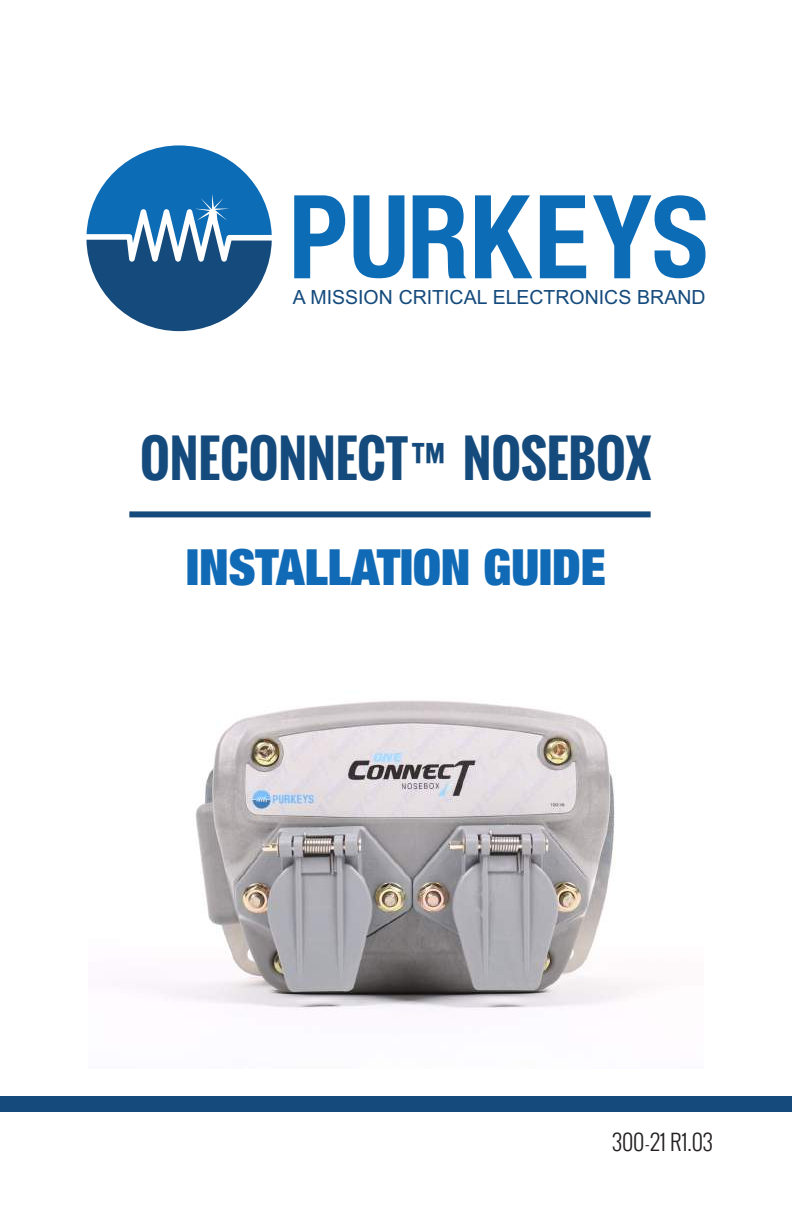
<style>
.page{position:relative;width:792px;height:1224px;background:#fff}
.page>*{position:absolute;margin:0;border:0;box-sizing:border-box;transform-origin:0 0}
.t1{font:700 50px "Oswald";color:#144a7c}
.t2{font:900 condensed 50px "Helvetica Neue LT Std";color:#116ab5}
.t3{font:300 22px "Oswald";color:#231f20}
.t4{font:19.6px "Arial";color:#144a7c}
</style>
<div class="page">
<svg style="left:294px;top:195px;width:51px;height:83px"></svg>
<svg style="left:354px;top:195px;width:50px;height:83px"></svg>
<svg style="left:413px;top:195px;width:53px;height:83px"></svg>
<svg style="left:475px;top:195px;width:57px;height:83px"></svg>
<svg style="left:540px;top:195px;width:46px;height:83px"></svg>
<svg style="left:593px;top:195px;width:113px;height:83px"></svg>
<svg style="left:86px;top:145px;width:186px;height:186px"></svg>
<div style="left:0;top:1096px;width:792px;height:16px;background:#144a7c"></div>
<div style="left:129px;top:511px;width:522px;height:6px;background:#144a7c"></div>
<img style="left:112px;top:700px;width:525px;height:310px">
<p class="t4" style="left:293px;top:283px;width:414px">A MISSION CRITICAL ELECTRONICS BRAND</p>
<h1 class="t1" style="left:140px;top:422px;width:513px">ONECONNECT™NOSEBOX</h1>
<h1 class="t2" style="left:186px;top:535px;width:421px">INSTALLATION GUIDE</h1>
<p class="t3" style="left:612px;top:1126px;width:103px">300-21 R1.03</p>
</div>
